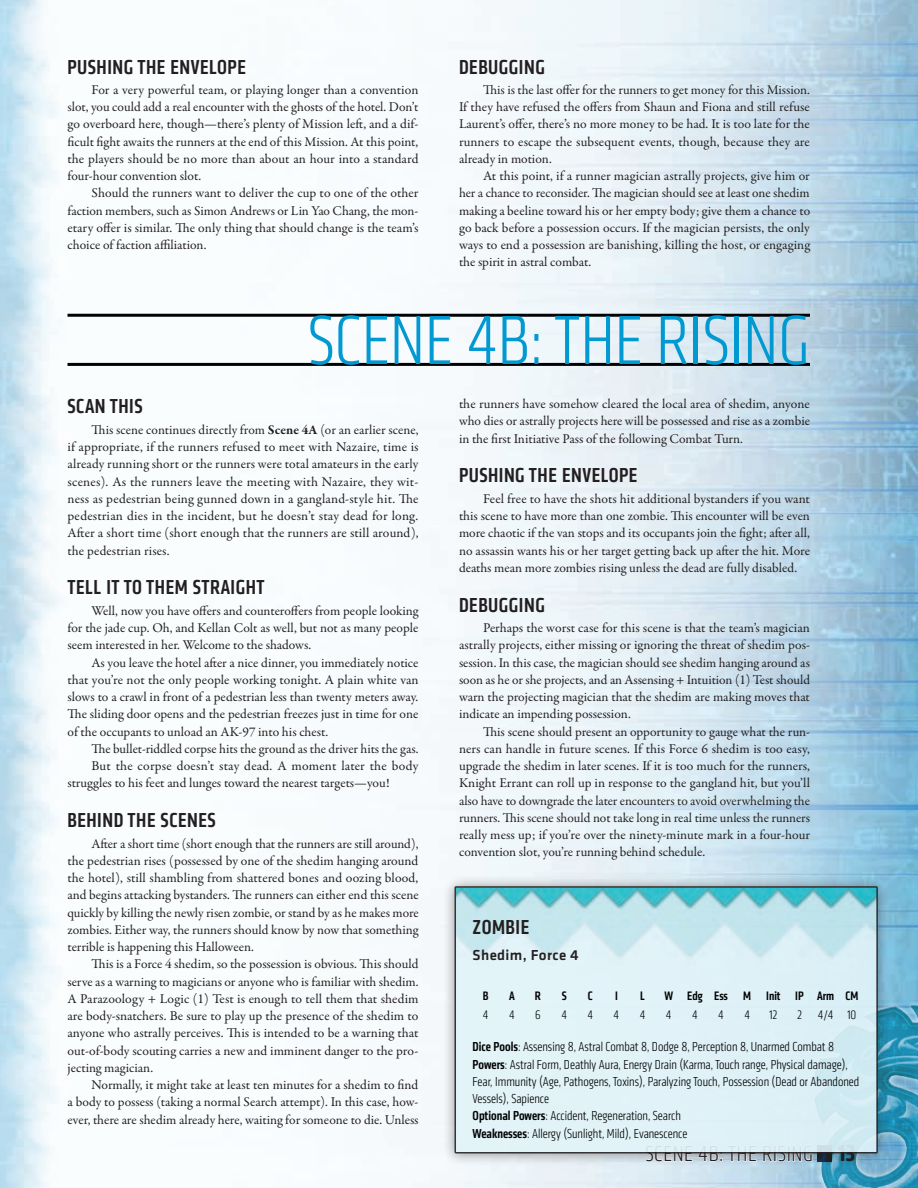
<style>
.page{position:relative;width:918px;height:1188px;background:#fff}
.page>*{position:absolute;margin:0;border:0;box-sizing:border-box;transform-origin:0 0}
.t1{font:300 condensed 72px "Klavika";color:#0099d1}
.t2{font:300 condensed 22.5px "Klavika";letter-spacing:.025em;color:#231f20}
.t3{font:500 condensed 21px "Klavika";letter-spacing:.025em;color:#231f20}
.t4{font:500 15px "Klavika";letter-spacing:.025em;color:#231f20}
.t5{font:13.5px/17.2px "Garamond Premr Pro";color:#231f20;text-align:justify}
.t6{font:300 condensed 13.5px/17.2px "Klavika";color:#010203}
.t7{font:500 condensed 12.75px "Klavika";color:#010203}
.t8{font:300 condensed 12.75px "Klavika";color:#010203}
.s1{font-weight:700}
.s2{font-weight:500}
.s3{font-weight:700;font-size:24px}
</style>
<div class="page">
<img style="left:0;top:0;width:918px;height:1188px">
<svg style="left:807px;top:999px;width:111px;height:189px;background:#4ba1c1"></svg>
<img style="left:890px;top:1005px;width:28px;height:82px">
<hr style="left:68px;top:314px;width:742px;height:3px;background:#010203">
<hr style="left:68px;top:363px;width:742px;height:3px;background:#010203">
<div style="left:442px;top:874px;width:448px;height:292px;background:#231f20;opacity:.5"></div>
<img style="left:458px;top:889px;width:417px;height:261px">
<div style="left:455px;top:886px;width:423px;height:267px;border:2px solid #231f20"></div>
<h3 class="t3" style="left:68px;top:53px;width:180px">PUSHING THE ENVELoPE</h3>
<p class="t5" style="left:68px;top:81px;width:353px;text-indent:24px">For a very powerful team, or playing longer than a convention slot, you could add a real encounter with the ghosts of the hotel. Don’t go overboard here, though—there’s plenty of Mission left, and a dif&shy;ficult fight awaits the runners at the end of this Mission. At this point, the players should be no more than about an hour into a standard four-hour convention slot.</p>
<p class="t5" style="left:68px;top:185px;width:353px;text-indent:24px">Should the runners want to deliver the cup to one of the other faction members, such as Simon Andrews or Lin Yao Chang, the mon&shy;etary offer is similar. The only thing that should change is the team’s choice of faction affiliation.</p>
<h3 class="t3" style="left:459px;top:53px;width:87px">DEBUGGING</h3>
<p class="t5" style="left:459px;top:81px;width:353px;text-indent:24px">This is the last offer for the runners to get money for this Mission.<br>If they have refused the offers from Shaun and Fiona and still refuse Laurent’s offer, there’s no more money to be had. It is too late for the runners to escape the subsequent events, though, because they are already in motion.</p>
<p class="t5" style="left:459px;top:168px;width:353px;text-indent:24px">At this point, if a runner magician astrally projects, give him or her a chance to reconsider. The magician should see at least one shedim making a beeline toward his or her empty body; give them a chance to go back before a possession occurs. If the magician persists, the only ways to end a possession are banishing, killing the host, or engaging the spirit in astral combat.</p>
<h1 class="t1" style="left:308px;top:301px;width:504px">SCENE 4B: THE RISING</h1>
<h3 class="t3" style="left:68px;top:393px;width:77px">SCAN THIS</h3>
<p class="t5" style="left:68px;top:421px;width:353px;text-indent:24px">This scene continues directly from <span class="s1">Scene 4A</span> (or an earlier scene, if appropriate, if the runners refused to meet with Nazaire, time is already running short or the runners were total amateurs in the early scenes). As the runners leave the meeting with Nazaire, they wit&shy;ness as pedestrian being gunned down in a gangland-style hit. The pedestrian dies in the incident, but he doesn’t stay dead for long.<br>After a short time (short enough that the runners are still around), the pedestrian rises.</p>
<h3 class="t3" style="left:68px;top:574px;width:199px">TELL IT To THEM STRAIGHT</h3>
<p class="t5" style="left:68px;top:602px;width:352px;text-indent:24px">Well, now you have offers and counteroffers from people looking for the jade cup. Oh, and Kellan Colt as well, but not as many people seem interested in her. Welcome to the shadows.</p>
<p class="t5" style="left:68px;top:654px;width:353px;text-indent:24px">As you leave the hotel after a nice dinner, you immediately notice that you’re not the only people working tonight. A plain white van slows to a crawl in front of a pedestrian less than twenty meters away.<br>The sliding door opens and the pedestrian freezes just in time for one of the occupants to unload an AK-97 into his chest.</p>
<p class="t5" style="left:92px;top:740px;width:328px">The bullet-riddled corpse hits the ground as the driver hits the gas.</p>
<p class="t5" style="left:92px;top:758px;width:328px">But the corpse doesn’t stay dead. A moment later the body</p>
<p class="t5" style="left:68px;top:775px;width:324px">struggles to his feet and lunges toward the nearest targets—you!</p>
<h3 class="t3" style="left:68px;top:807px;width:150px">BEHIND THE SCENES</h3>
<p class="t5" style="left:68px;top:835px;width:353px;text-indent:24px">After a short time (short enough that the runners are still around), the pedestrian rises (possessed by one of the shedim hanging around the hotel), still shambling from shattered bones and oozing blood, and begins attacking bystanders. The runners can either end this scene quickly by killing the newly risen zombie, or stand by as he makes more zombies. Either way, the runners should know by now that something terrible is happening this Halloween.</p>
<p class="t5" style="left:68px;top:956px;width:353px;text-indent:24px">This is a Force 4 shedim, so the possession is obvious. This should serve as a warning to magicians or anyone who is familiar with shedim.<br>A Parazoology + Logic (1) Test is enough to tell them that shedim are body-snatchers. Be sure to play up the presence of the shedim to anyone who astrally perceives. This is intended to be a warning that out-of-body scouting carries a new and imminent danger to the pro&shy;jecting magician.</p>
<p class="t5" style="left:68px;top:1077px;width:353px;text-indent:24px">Normally, it might take at least ten minutes for a shedim to find a body to possess (taking a normal Search attempt). In this case, how&shy;ever, there are shedim already here, waiting for someone to die. Unless</p>
<p class="t5" style="left:459px;top:396px;width:353px">the runners have somehow cleared the local area of shedim, anyone who dies or astrally projects here will be possessed and rise as a zombie in the first Initiative Pass of the following Combat Turn.</p>
<h3 class="t3" style="left:459px;top:462px;width:180px">PUSHING THE ENVELoPE</h3>
<p class="t5" style="left:459px;top:490px;width:353px;text-indent:24px">Feel free to have the shots hit additional bystanders if you want this scene to have more than one zombie. This encounter will be even more chaotic if the van stops and its occupants join the fight; after all, no assassin wants his or her target getting back up after the hit. More deaths mean more zombies rising unless the dead are fully disabled.</p>
<h3 class="t3" style="left:459px;top:592px;width:87px">DEBUGGING</h3>
<p class="t5" style="left:459px;top:620px;width:353px;text-indent:24px">Perhaps the worst case for this scene is that the team’s magician astrally projects, either missing or ignoring the threat of shedim pos&shy;session. In this case, the magician should see shedim hanging around as soon as he or she projects, and an Assensing + Intuition (1) Test should warn the projecting magician that the shedim are making moves that indicate an impending possession.</p>
<p class="t5" style="left:459px;top:723px;width:353px;text-indent:24px">This scene should present an opportunity to gauge what the run&shy;ners can handle in future scenes. If this Force 6 shedim is too easy, upgrade the shedim in later scenes. If it is too much for the runners, Knight Errant can roll up in response to the gangland hit, but you’ll also have to downgrade the later encounters to avoid overwhelming the runners. This scene should not take long in real time unless the runners really mess up; if you’re over the ninety-minute mark in a four-hour convention slot, you’re running behind schedule.</p>
<h3 class="t3" style="left:473px;top:914px;width:58px">ZoMBIE</h3>
<p class="t4" style="left:473px;top:947px;width:108px">Shedim, Force 4</p>
<p class="t7" style="left:483px;top:988px;width:7px">B</p>
<p class="t7" style="left:509px;top:988px;width:7px">A</p>
<p class="t7" style="left:535px;top:988px;width:8px">R</p>
<p class="t7" style="left:562px;top:988px;width:6px">S</p>
<p class="t7" style="left:588px;top:988px;width:7px">C</p>
<p class="t7" style="left:615px;top:988px;width:4px">I</p>
<p class="t7" style="left:640px;top:988px;width:6px">L</p>
<p class="t7" style="left:664px;top:988px;width:195px">w Edg Ess M Init IP Arm CM</p>
<p class="t8" style="left:483px;top:1007px;width:7px">4</p>
<p class="t8" style="left:509px;top:1007px;width:7px">4</p>
<p class="t8" style="left:535px;top:1007px;width:7px">6</p>
<p class="t8" style="left:561px;top:1007px;width:7px">4</p>
<p class="t8" style="left:588px;top:1007px;width:7px">4</p>
<p class="t8" style="left:614px;top:1007px;width:7px">4</p>
<p class="t8" style="left:640px;top:1007px;width:7px">4</p>
<p class="t8" style="left:666px;top:1007px;width:7px">4</p>
<p class="t8" style="left:692px;top:1007px;width:7px">4</p>
<p class="t8" style="left:718px;top:1007px;width:7px">4</p>
<p class="t8" style="left:744px;top:1007px;width:7px">4</p>
<p class="t8" style="left:769px;top:1007px;width:10px">12</p>
<p class="t8" style="left:797px;top:1007px;width:6px">2</p>
<p class="t8" style="left:818px;top:1007px;width:40px">4/4 10</p>
<p class="t6" style="left:473px;top:1038px;width:388px"><span class="s2">Dice Pools</span>: Assensing 8, Astral Combat 8, Dodge 8, Perception 8, Unarmed Combat 8<br><span class="s2">Powers</span>: Astral Form, Deathly Aura, Energy Drain (Karma, Touch range, Physical damage), Fear, Immunity (Age, Pathogens, Toxins), Paralyzing Touch, Possession (Dead or Abandoned Vessels), Sapience<br><span class="s2">optional Powers</span>: Accident, Regeneration, Search<br><span class="s2">weaknesses</span>: Allergy (Sunlight, Mild), Evanescence</p>
<h2 class="t2" style="left:645px;top:1141px;width:211px">SCENE 4B: THE RISING <span class="s3">13</span></h2>
</div>
